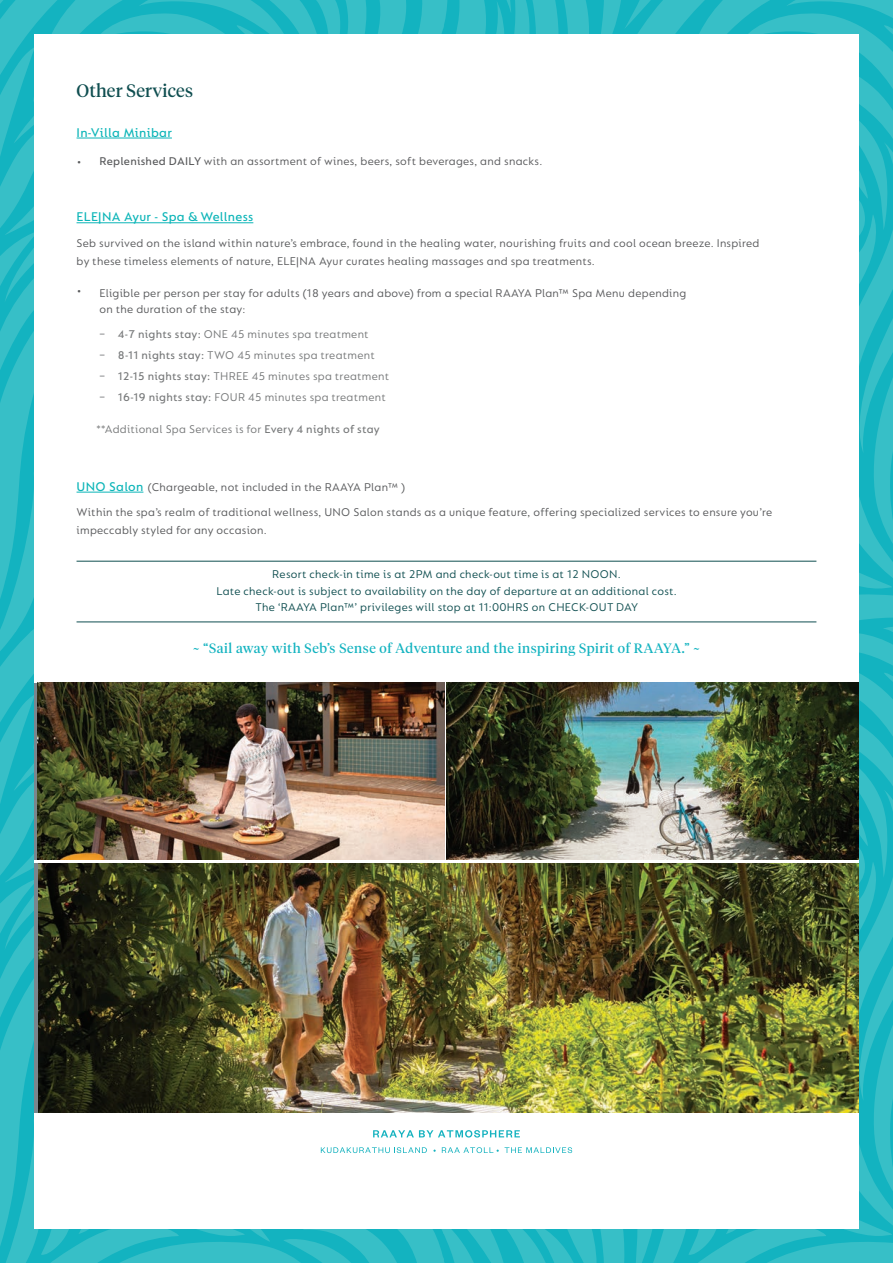
<style>
.page{position:relative;width:893px;height:1263px;background:#fff}
.page>*{position:absolute;margin:0;border:0;box-sizing:border-box;transform-origin:0 0}
.t1{font:18px "Tiempos Headline";letter-spacing:.01em;color:#0f4e50}
.t2{font:13.5px "Tiempos Headline";letter-spacing:.04em;color:#13b3c0}
.t3{font:500 13.5px "FS Lucas Pro";letter-spacing:.025em;color:#0cb5b8}
.t4{font:12px/18px "FS Lucas Pro";letter-spacing:.025em;color:#58595b}
.t5{font:12px/21px "FS Lucas Pro";letter-spacing:.025em;color:#77797a}
.t6{font:12px/16.5px "FS Lucas Pro";letter-spacing:.025em;color:#0f4e50;text-align:center}
.t7{font:12px/21px "FS Lucas Pro";color:#67686b;text-align:justify}
.s1{font-weight:500}
</style>
<div class="page">
<img style="left:0;top:0;width:893px;height:1263px">
<h1 class="t1" style="left:77px;top:79px;width:118px">Other Services</h1>
<p class="t3" style="left:77px;top:125px;width:97px">In-Villa Minibar</p>
<p class="t4" style="left:77px;top:151px;width:7px">•</p>
<p class="t4" style="left:99px;top:152px;width:444px"><span class="s1">Replenished DAILY</span> with an assortment of wines, beers, soft beverages, and snacks.</p>
<p class="t3" style="left:77px;top:209px;width:178px">ELE|NA Ayur - Spa &amp; Wellness</p>
<p class="t4" style="left:77px;top:234px;width:684px">Seb survived on the island within nature’s embrace, found in the healing water, nourishing fruits and cool ocean breeze. Inspired by these timeless elements of nature, ELE|NA Ayur curates healing massages and spa treatments.</p>
<p class="t4" style="left:77px;top:281px;width:7px">•</p>
<p class="t4" style="left:99px;top:284px;width:588px;line-height:16.5px">Eligible per person per stay for adults (18 years and above) from a special RAAYA Plan™ Spa Menu depending on the duration of the stay:</p>
<p class="t5" style="left:118px;top:323px;width:273px"><span class="s1">4-7 nights stay:</span> ONE 45 minutes spa treatment <span class="s1">8-11 nights stay:</span> TWO 45 minutes spa treatment <span class="s1">12-15 nights stay:</span> THREE 45 minutes spa treatment <span class="s1">16-19 nights stay:</span> FOUR 45 minutes spa treatment</p>
<p class="t7" style="left:100px;top:323px;width:7px">– – – –</p>
<p class="t5" style="left:97px;top:418px;width:285px">**Additional Spa Services is for <span class="s1">Every 4 nights of stay</span></p>
<p class="t3" style="left:77px;top:479px;width:68px">UNO Salon</p>
<p class="t4" style="left:148px;top:478px;width:259px">(Chargeable, not included in the RAAYA Plan™ )</p>
<p class="t4" style="left:77px;top:502px;width:697px">Within the spa’s realm of traditional wellness, UNO Salon stands as a unique feature, offering specialized services to ensure you’re impeccably styled for any occasion.</p>
<p class="t6" style="left:216px;top:566px;width:462px">Resort check-in time is at 2PM and check-out time is at 12 NOON.<br>Late check-out is subject to availability on the day of departure at an additional cost.<br>The ‘RAAYA Plan™’ privileges will stop at 11:00HRS on CHECK-OUT DAY</p>
<p class="t2" style="left:193px;top:639px;width:508px">~ “Sail away with Seb’s Sense of Adventure and the inspiring Spirit of RAAYA.” ~</p>
</div>
